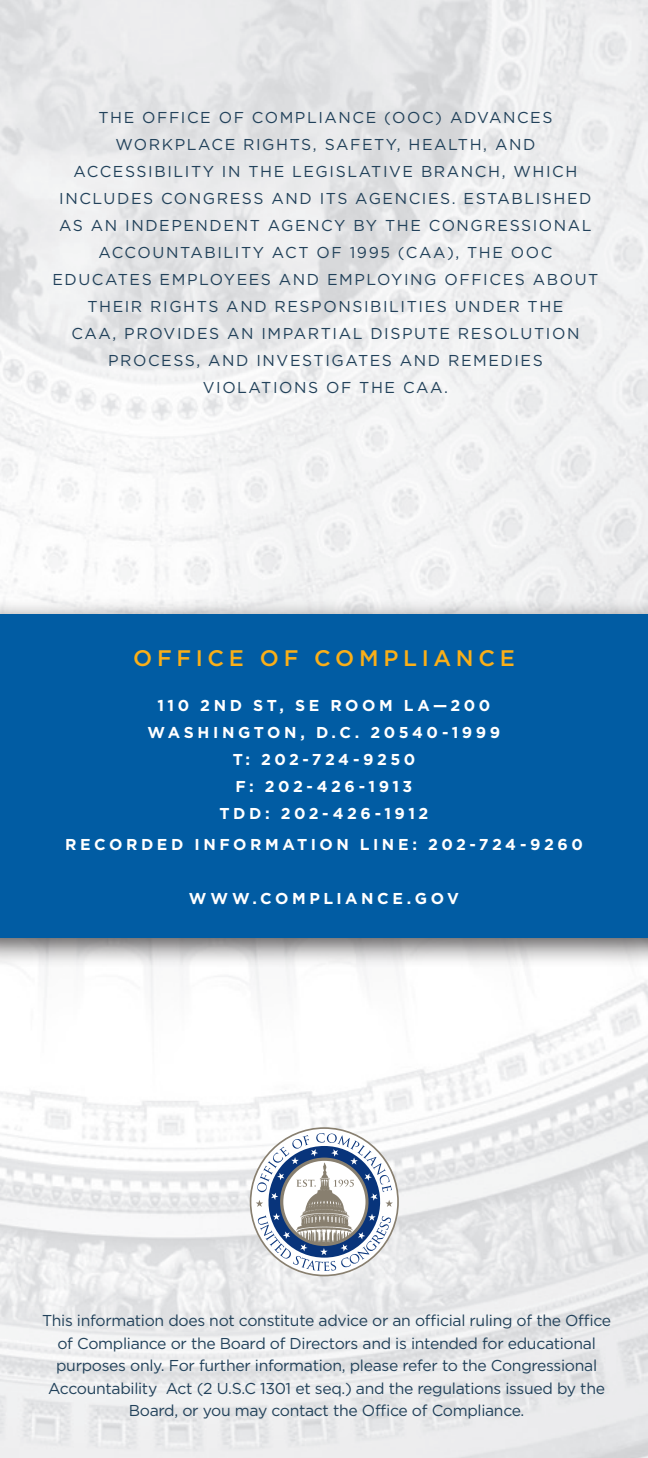
<style>
.page{position:relative;width:648px;height:1458px;background:#fff}
.page>*{position:absolute;margin:0;border:0;box-sizing:border-box;transform-origin:0 0}
.t1{font:500 22.5px "Gotham";letter-spacing:.21em;color:#faaf18}
.Subhead{font:15.75px/27px "Gotham";letter-spacing:.095em;color:#21415a;text-align:center}
.Subhead-2{font:15.75px/22.5px "Gotham";letter-spacing:-.02em;color:#21415a;text-align:center}
.t2{font:700 15.75px "Gotham";letter-spacing:.225em;color:#fff}
</style>
<div class="page">
<div style="left:0;top:598px;width:648px;height:370px;background:#231f20;opacity:.75"></div>
<div style="left:0;top:614px;width:648px;height:324px;background:#015ca3"></div>
<svg style="left:250px;top:1127px;width:149px;height:149px"></svg>
<p class="Subhead" style="left:52px;top:104px;width:547px">THE OFFICE OF COMPLIANCE (OOC) ADVANCES WORKPLACE RIGHTS, SAFETY, HEALTH, AND ACCESSIBILITY IN THE LEGISLATIVE BRANCH, WHICH INCLUDES CONGRESS AND ITS AGENCIES. ESTABLISHED AS AN INDEPENDENT AGENCY BY THE CONGRESSIONAL ACCOUNTABILITY ACT OF 1995 (CAA), THE OOC EDUCATES EMPLOYEES AND EMPLOYING OFFICES ABOUT THEIR RIGHTS AND RESPONSIBILITIES UNDER THE<br>CAA, PROVIDES AN IMPARTIAL DISPUTE RESOLUTION PROCESS, AND INVESTIGATES AND REMEDIES VIOLATIONS OF THE CAA.</p>
<p class="t1" style="left:133px;top:645px;width:383px">OFFICE OF COMPLIANCE</p>
<p class="t2" style="left:158px;top:696px;width:334px">110 2ND ST, SE ROOM LA—200</p>
<p class="t2" style="left:148px;top:723px;width:354px">WASHINGTON, D.C. 20540-1999</p>
<p class="t2" style="left:233px;top:750px;width:184px">T: 202-724-9250</p>
<p class="t2" style="left:236px;top:777px;width:178px">F: 202-426-1913</p>
<p class="t2" style="left:220px;top:804px;width:210px">TDD: 202-426-1912</p>
<p class="t2" style="left:65px;top:836px;width:519px">RECORDED INFORMATION LINE: 202-724-9260</p>
<p class="t2" style="left:189px;top:890px;width:271px">WWW.COMPLIANCE.GOV</p>
<p class="Subhead-2" style="left:42px;top:1309px;width:570px">This information does not constitute advice or an official ruling of the Office of Compliance or the Board of Directors and is intended for educational purposes only. For further information, please refer to the Congressional Accountability Act (2 U.S.C 1301 et seq.) and the regulations issued by the Board, or you may contact the Office of Compliance.</p>
</div>
